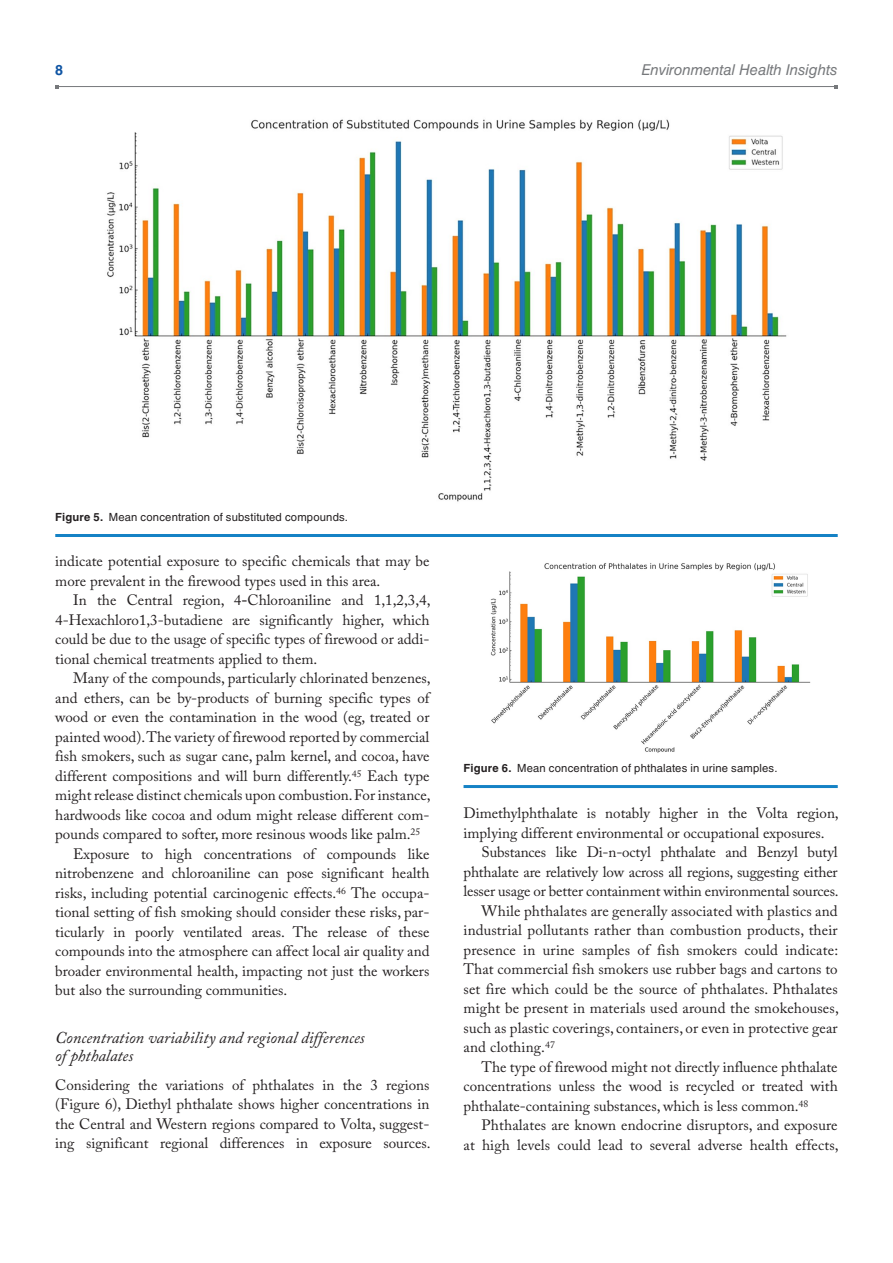
<style>
.page{position:relative;width:893px;height:1263px;background:#fff}
.page>*{position:absolute;margin:0;border:0;box-sizing:border-box;transform-origin:0 0}
.t1{font:italic 16.5px/18px "Adobe Caslon Pro";color:#231f20}
.t2{font:15px/19.5px "Adobe Caslon Pro";color:#231f20;text-align:justify}
.t3{font:italic 15px "Helvetica LT Std";letter-spacing:-.005em;color:#76787b}
.t4{font:700 14.25px "Helvetica LT Std";color:#1055a4}
.t5{font:11.25px "Helvetica LT Std";letter-spacing:.015em;color:#231f20}
.s1{font-weight:700}
</style>
<div class="page">
<hr style="left:57px;top:86px;width:779px;height:1px;background:#76787b">
<hr style="left:55px;top:534px;width:783px;height:3px;background:#1582c5">
<img style="left:107px;top:119px;width:680px;height:383px">
<hr style="left:464px;top:785px;width:374px;height:3px;background:#1582c5">
<img style="left:490px;top:563px;width:321px;height:190px">
<p class="t4" style="left:55px;top:61px;width:9px">8</p>
<p class="t3" style="left:641px;top:61px;width:198px">Environmental Health Insights</p>
<p class="t5" style="left:55px;top:511px;width:294px"><span class="s1">Figure 5.</span> Mean concentration of substituted compounds.</p>
<p class="t2" style="left:55px;top:551px;width:376px">indicate potential exposure to specific chemicals that may be more prevalent in the firewood types used in this area.</p>
<p class="t2" style="left:55px;top:590px;width:377px;text-indent:18px">In the Central region, 4<span class="s1">-</span>Chloroaniline and 1,1,2,3,4, 4-Hexachloro1,3-butadiene are significantly higher, which could be due to the usage of specific types of firewood or addi&shy;tional chemical treatments applied to them.</p>
<p class="t2" style="left:73px;top:668px;width:359px">Many of the compounds, particularly chlorinated benzenes,</p>
<p class="t2" style="left:55px;top:688px;width:376px">and ethers, can be by-products of burning specific types of</p>
<p class="t2" style="left:55px;top:707px;width:376px">wood or even the contamination in the wood (eg, treated or</p>
<p class="t2" style="left:55px;top:727px;width:376px">painted wood). The variety of firewood reported by commercial</p>
<p class="t2" style="left:55px;top:746px;width:376px">fish smokers, such as sugar cane, palm kernel, and cocoa, have</p>
<p class="t2" style="left:55px;top:766px;width:376px">different compositions and will burn differently.<sup>45</sup> Each type</p>
<p class="t2" style="left:55px;top:785px;width:377px">might release distinct chemicals upon combustion. For instance,</p>
<p class="t2" style="left:55px;top:805px;width:376px">hardwoods like cocoa and odum might release different com-</p>
<p class="t2" style="left:55px;top:824px;width:367px">pounds compared to softer, more resinous woods like palm.<sup>25</sup></p>
<p class="t2" style="left:73px;top:844px;width:358px">Exposure to high concentrations of compounds like</p>
<p class="t2" style="left:55px;top:863px;width:376px">nitrobenzene and chloroaniline can pose significant health</p>
<p class="t2" style="left:55px;top:883px;width:376px">risks, including potential carcinogenic effects.<sup>46</sup> The occupa-</p>
<p class="t2" style="left:55px;top:902px;width:376px">tional setting of fish smoking should consider these risks, par-</p>
<p class="t2" style="left:55px;top:922px;width:376px">ticularly in poorly ventilated areas. The release of these</p>
<p class="t2" style="left:55px;top:941px;width:376px">compounds into the atmosphere can affect local air quality and</p>
<p class="t2" style="left:55px;top:961px;width:376px">broader environmental health, impacting not just the workers</p>
<p class="t2" style="left:55px;top:980px;width:234px">but also the surrounding communities.</p>
<p class="t1" style="left:55px;top:1029px;width:311px">Concentration variability and regional differences of phthalates</p>
<p class="t2" style="left:55px;top:1075px;width:377px">Considering the variations of phthalates in the 3 regions (Figure 6), Diethyl phthalate shows higher concentrations in the Central and Western regions compared to Volta, suggest&shy;ing significant regional differences in exposure sources.</p>
<p class="t5" style="left:464px;top:762px;width:315px"><span class="s1">Figure 6.</span> Mean concentration of phthalates in urine samples.</p>
<p class="t2" style="left:463px;top:803px;width:377px">Dimethylphthalate is notably higher in the Volta region,</p>
<p class="t2" style="left:463px;top:823px;width:363px">implying different environmental or occupational exposures.</p>
<p class="t2" style="left:481px;top:842px;width:358px">Substances like Di-n-octyl phthalate and Benzyl butyl</p>
<p class="t2" style="left:463px;top:862px;width:376px">phthalate are relatively low across all regions, suggesting either</p>
<p class="t2" style="left:463px;top:881px;width:377px">lesser usage or better containment within environmental sources.</p>
<p class="t2" style="left:481px;top:901px;width:358px">While phthalates are generally associated with plastics and</p>
<p class="t2" style="left:463px;top:920px;width:376px">industrial pollutants rather than combustion products, their</p>
<p class="t2" style="left:463px;top:940px;width:376px">presence in urine samples of fish smokers could indicate:</p>
<p class="t2" style="left:463px;top:959px;width:376px">That commercial fish smokers use rubber bags and cartons to</p>
<p class="t2" style="left:463px;top:979px;width:376px">set fire which could be the source of phthalates. Phthalates</p>
<p class="t2" style="left:463px;top:998px;width:377px">might be present in materials used around the smokehouses,</p>
<p class="t2" style="left:463px;top:1018px;width:376px">such as plastic coverings, containers, or even in protective gear</p>
<p class="t2" style="left:463px;top:1037px;width:93px">and clothing.<sup>47</sup></p>
<p class="t2" style="left:481px;top:1057px;width:358px">The type of firewood might not directly influence phthalate</p>
<p class="t2" style="left:463px;top:1076px;width:376px">concentrations unless the wood is recycled or treated with</p>
<p class="t2" style="left:463px;top:1096px;width:346px">phthalate-containing substances, which is less common.<sup>48</sup></p>
<p class="t2" style="left:481px;top:1115px;width:358px">Phthalates are known endocrine disruptors, and exposure</p>
<p class="t2" style="left:463px;top:1135px;width:377px">at high levels could lead to several adverse health effects,</p>
</div>
